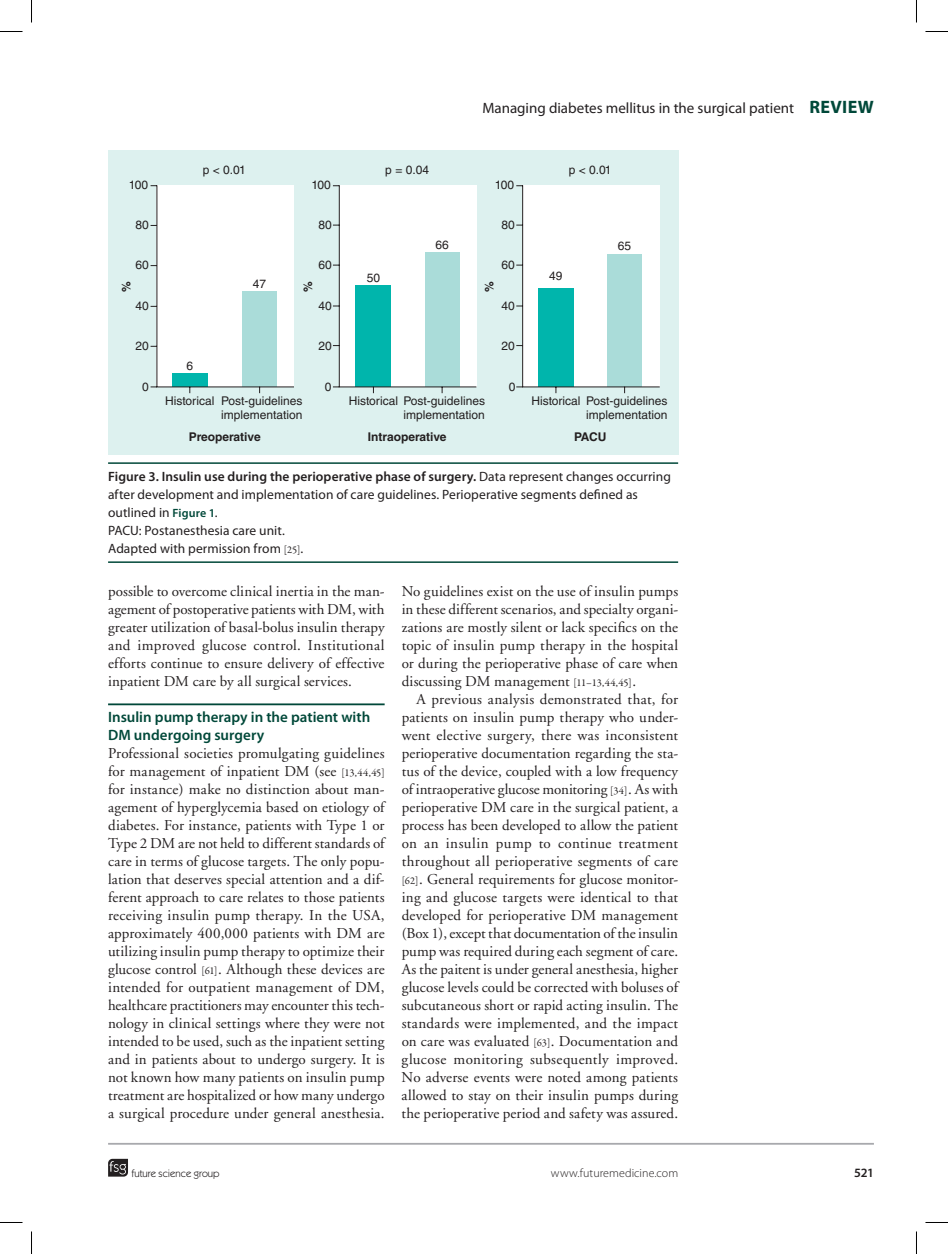
<style>
.page{position:relative;width:948px;height:1254px;background:#fff}
.page>*{position:absolute;margin:0;border:0;box-sizing:border-box;transform-origin:0 0}
.t1{font:15px/18px "Adobe Garamond";letter-spacing:.01em;color:#231f20;text-align:justify}
.t2{font:600 15px/18px "Myriad Pro";color:#004839}
.t3{font:15px "Myriad Pro";color:#231f20}
.t4{font:13.5px/18px "Myriad Pro";letter-spacing:.005em;color:#231f20}
.t5{font:600 12.75px "Myriad Pro";color:#231f20}
.t6{font:12px/14.4px "Helvetica LT Std";color:#231f20;text-align:right}
.t7{font:700 12px "Helvetica LT Std";color:#231f20}
.t8{font:300 12px "Myriad Pro";letter-spacing:.005em;color:#231f20}
.t9{font:10.5px "Itc Kabel";color:#231f20}
.s1{font-weight:700;font-size:18px;color:#004839}
.s2{font-weight:600}
.s3{font-weight:600;font-size:12px;color:#004839}
.s4{font-family:"Garamond Premr Pro";font-size:10.5px}
</style>
<div class="page">
<svg style="left:108px;top:1158px;width:20px;height:18px"></svg>
<hr style="left:108px;top:1142px;width:765px;height:2px;background:#a8a9ad">
<hr style="left:108px;top:462px;width:570px;height:2px;background:#004839">
<hr style="left:108px;top:561px;width:570px;height:2px;background:#004839">
<div style="left:108px;top:151px;width:570px;height:304px;background:#ddf1ef"></div>
<svg style="left:150px;top:185px;width:510px;height:209px"></svg>
<hr style="left:108px;top:703px;width:276px;height:2px;background:#004839">
<svg style="left:0;top:31px;width:22px;height:1px"></svg>
<svg style="left:925px;top:31px;width:22px;height:1px"></svg>
<svg style="left:0;top:1222px;width:22px;height:1px"></svg>
<svg style="left:925px;top:1222px;width:22px;height:1px"></svg>
<svg style="left:31px;top:0;width:1px;height:23px"></svg>
<svg style="left:31px;top:1231px;width:1px;height:23px"></svg>
<svg style="left:916px;top:0;width:1px;height:23px"></svg>
<svg style="left:916px;top:1231px;width:1px;height:23px"></svg>
<p class="t3" style="left:482px;top:99px;width:393px">Managing diabetes mellitus in the surgical patient <span class="s1">REVIEW</span></p>
<p class="t6" style="left:203px;top:163px;width:44px">p &lt; 0.01</p>
<p class="t6" style="left:568px;top:163px;width:44px">p &lt; 0.01</p>
<p class="t6" style="left:385px;top:163px;width:45px">p = 0.04</p>
<p class="t6" style="left:311px;top:177px;width:21px">100</p>
<p class="t6" style="left:129px;top:178px;width:21px">100</p>
<p class="t6" style="left:136px;top:218px;width:15px">80</p>
<p class="t6" style="left:136px;top:258px;width:15px">60</p>
<p class="t6" style="left:136px;top:298px;width:15px">40</p>
<p class="t6" style="left:136px;top:338px;width:15px">20</p>
<p class="t6" style="left:142px;top:379px;width:8px">0</p>
<p class="t6" style="left:318px;top:218px;width:15px">80</p>
<p class="t6" style="left:318px;top:258px;width:15px">60</p>
<p class="t6" style="left:318px;top:298px;width:15px">40</p>
<p class="t6" style="left:318px;top:338px;width:15px">20</p>
<p class="t6" style="left:325px;top:379px;width:8px">0</p>
<p class="t6" style="left:253px;top:276px;width:15px">47</p>
<p class="t7" style="left:119px;top:292px;width:12px;rotate:-90deg">%</p>
<p class="t7" style="left:301px;top:292px;width:12px;rotate:-90deg">%</p>
<p class="t6" style="left:186px;top:358px;width:8px">6</p>
<p class="t6" style="left:367px;top:270px;width:15px">50</p>
<p class="t6" style="left:495px;top:178px;width:21px">100</p>
<p class="t6" style="left:501px;top:218px;width:15px">80</p>
<p class="t6" style="left:501px;top:258px;width:15px">60</p>
<p class="t6" style="left:501px;top:298px;width:15px">40</p>
<p class="t6" style="left:501px;top:338px;width:15px">20</p>
<p class="t6" style="left:508px;top:379px;width:8px">0</p>
<p class="t6" style="left:435px;top:237px;width:15px">66</p>
<p class="t6" style="left:618px;top:239px;width:15px">65</p>
<p class="t6" style="left:549px;top:269px;width:15px">49</p>
<p class="t7" style="left:482px;top:292px;width:12px;rotate:-90deg">%</p>
<p class="t6" style="left:165px;top:393px;width:139px">Historical Post-guidelines implementation</p>
<p class="t6" style="left:349px;top:393px;width:138px">Historical Post-guidelines implementation</p>
<p class="t6" style="left:531px;top:393px;width:138px">Historical Post-guidelines implementation</p>
<p class="t7" style="left:189px;top:429px;width:73px">Preoperative</p>
<p class="t7" style="left:368px;top:429px;width:80px">Intraoperative</p>
<p class="t7" style="left:574px;top:429px;width:34px">PACU</p>
<p class="t4" style="left:108px;top:467px;width:564px"><span class="s2">Figure 3. Insulin use during the perioperative phase of surgery.</span> Data represent changes occurring after development and implementation of care guidelines. Perioperative segments defined as outlined in <span class="s3">Figure 1</span>.<br>PACU: Postanesthesia care unit.<br>Adapted with permission from <span class="s4">[25]</span>.</p>
<p class="t1" style="left:108px;top:583px;width:278px">possible to overcome clinical inertia in the man&shy;agement of postoperative patients with DM, with greater utilization of basal-bolus insulin therapy and improved glucose control. Institutional efforts continue to ensure delivery of effective inpatient DM care by all surgical services.</p>
<p class="t2" style="left:108px;top:708px;width:264px">Insulin pump therapy in the patient with<br>DM undergoing surgery</p>
<p class="t1" style="left:108px;top:745px;width:278px">Professional societies promulgating guidelines for management of inpatient DM (see <span class="s4">[13,44,45] </span>for instance) make no distinction about man&shy;agement of hyperglycemia based on etiology of diabetes. For instance, patients with Type 1 or Type 2 DM are not held to different standards of care in terms of glucose targets. The only popu&shy;lation that deserves special attention and a dif&shy;ferent approach to care relates to those patients receiving insulin pump therapy. In the USA, approximately 400,000 patients with DM are utilizing insulin pump therapy to optimize their glucose control <span class="s4">[61]</span>. Although these devices are intended for outpatient management of DM, healthcare practitioners may encounter this tech&shy;nology in clinical settings where they were not intended to be used, such as the inpatient setting and in patients about to undergo surgery. It is not known how many patients on insulin pump treatment are hospitalized or how many undergo a surgical procedure under general anesthesia.</p>
<p class="t1" style="left:401px;top:583px;width:278px">No guidelines exist on the use of insulin pumps in these different scenarios, and specialty organi&shy;zations are mostly silent or lack specifics on the topic of insulin pump therapy in the hospital or during the perioperative phase of care when discussing DM management <span class="s4">[11–13,44,45]</span>.</p>
<p class="t1" style="left:401px;top:691px;width:278px;text-indent:15px">A previous analysis demonstrated that, for patients on insulin pump therapy who under&shy;went elective surgery, there was inconsistent perioperative documentation regarding the sta&shy;tus of the device, coupled with a low frequency of intraoperative glucose monitoring <span class="s4">[34]</span>. As with perioperative DM care in the surgical patient, a process has been developed to allow the patient on an insulin pump to continue treatment throughout all perioperative segments of care <span class="s4">[62]</span>. General requirements for glucose monitor&shy;ing and glucose targets were identical to that developed for perioperative DM management (Box 1), except that documentation of the insulin pump was required during each segment of care.<br>As the paitent is under general anesthesia, higher glucose levels could be corrected with boluses of subcutaneous short or rapid acting insulin. The standards were implemented, and the impact on care was evaluated <span class="s4">[63]</span>. Documentation and glucose monitoring subsequently improved.<br>No adverse events were noted among patients allowed to stay on their insulin pumps during the perioperative period and safety was assured.</p>
<p class="t9" style="left:131px;top:1167px;width:90px">future science group</p>
<p class="t8" style="left:551px;top:1166px;width:129px">www.futuremedicine.com</p>
<p class="t5" style="left:854px;top:1164px;width:21px">521</p>
</div>
